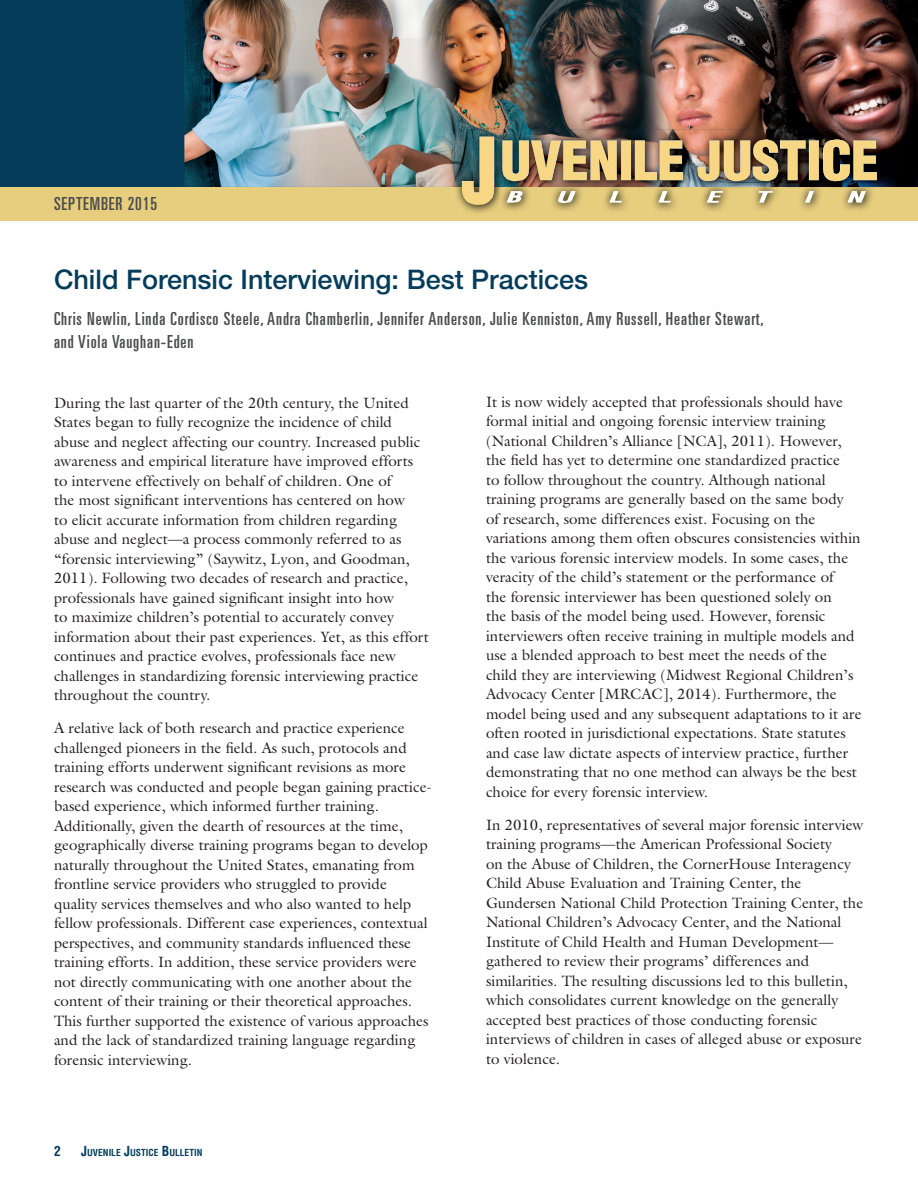
<style>
.page{position:relative;width:918px;height:1188px;background:#fff}
.page>*{position:absolute;margin:0;border:0;box-sizing:border-box;transform-origin:0 0}
.t1{font:500 27px "Helvetica Neue LT Std";color:#053c5a}
.t2{font:ultra-condensed 18px/22.5px "Univers LT Std";letter-spacing:.05em;color:#4b4c4d}
.t3{font:15px/19.5px "Galliard Std";color:#231f20}
.t4{font:700 condensed 13.5px "Helvetica LT Std";color:#053c5a}
.t5{font:700 condensed 9.45px "Helvetica LT Std";color:#053c5a}
.s1{font-size:13.5px}
</style>
<div class="page">
<div style="left:0;top:176px;width:918px;height:45px;background:#e7cd7e"></div>
<div style="left:0;top:0;width:918px;height:187px;background:#053c5a"></div>
<img style="left:184px;top:0;width:734px;height:187px">
<img style="left:454px;top:129px;width:432px;height:84px">
<img style="left:462px;top:137px;width:388px;height:68px">
<img style="left:500px;top:184px;width:375px;height:28px">
<p class="t2" style="left:54px;top:192px;width:105px">SEPTEMBER 2015</p>
<h2 class="t1" style="left:54px;top:264px;width:536px">Child Forensic Interviewing: Best Practices</h2>
<p class="t2" style="left:54px;top:308px;width:711px">Chris Newlin, Linda Cordisco Steele, Andra Chamberlin, Jennifer Anderson, Julie Kenniston, Amy Russell, Heather Stewart, and Viola Vaughan-Eden</p>
<p class="t3" style="left:54px;top:393px;width:376px">During the last quarter of the 20th century, the United States began to fully recognize the incidence of child abuse and neglect affecting our country. Increased public awareness and empirical literature have improved efforts to intervene effectively on behalf of children. One of<br>the most significant interventions has centered on how<br>to elicit accurate information from children regarding abuse and neglect—a process commonly referred to as “forensic interviewing” (Saywitz, Lyon, and Goodman, 2011). Following two decades of research and practice, professionals have gained significant insight into how<br>to maximize children’s potential to accurately convey information about their past experiences. Yet, as this effort continues and practice evolves, professionals face new challenges in standardizing forensic interviewing practice throughout the country.</p>
<p class="t3" style="left:54px;top:718px;width:380px">A relative lack of both research and practice experience challenged pioneers in the field. As such, protocols and training efforts underwent significant revisions as more research was conducted and people began gaining practice&shy;based experience, which informed further training.<br>Additionally, given the dearth of resources at the time, geographically diverse training programs began to develop naturally throughout the United States, emanating from frontline service providers who struggled to provide quality services themselves and who also wanted to help fellow professionals. Different case experiences, contextual perspectives, and community standards influenced these training efforts. In addition, these service providers were not directly communicating with one another about the content of their training or their theoretical approaches.<br>This further supported the existence of various approaches and the lack of standardized training language regarding forensic interviewing.</p>
<p class="t4" style="left:54px;top:1143px;width:8px">2</p>
<p class="t5" style="left:81px;top:1147px;width:123px"><span class="s1">J</span>UVENILE <span class="s1">J</span>USTICE <span class="s1">B</span>ULLETIN</p>
<p class="t3" style="left:486px;top:392px;width:377px">It is now widely accepted that professionals should have formal initial and ongoing forensic interview training (National Children’s Alliance [NCA], 2011). However, the field has yet to determine one standardized practice<br>to follow throughout the country. Although national training programs are generally based on the same body<br>of research, some differences exist. Focusing on the variations among them often obscures consistencies within the various forensic interview models. In some cases, the veracity of the child’s statement or the performance of<br>the forensic interviewer has been questioned solely on<br>the basis of the model being used. However, forensic interviewers often receive training in multiple models and use a blended approach to best meet the needs of the child they are interviewing (Midwest Regional Children’s Advocacy Center [MRCAC], 2014). Furthermore, the model being used and any subsequent adaptations to it are often rooted in jurisdictional expectations. State statutes and case law dictate aspects of interview practice, further demonstrating that no one method can always be the best choice for every forensic interview.</p>
<p class="t3" style="left:486px;top:815px;width:379px">In 2010, representatives of several major forensic interview training programs—the American Professional Society<br>on the Abuse of Children, the CornerHouse Interagency Child Abuse Evaluation and Training Center, the Gundersen National Child Protection Training Center, the National Children’s Advocacy Center, and the National Institute of Child Health and Human Development— gathered to review their programs’ differences and similarities. The resulting discussions led to this bulletin, which consolidates current knowledge on the generally accepted best practices of those conducting forensic interviews of children in cases of alleged abuse or exposure to violence.</p>
</div>
